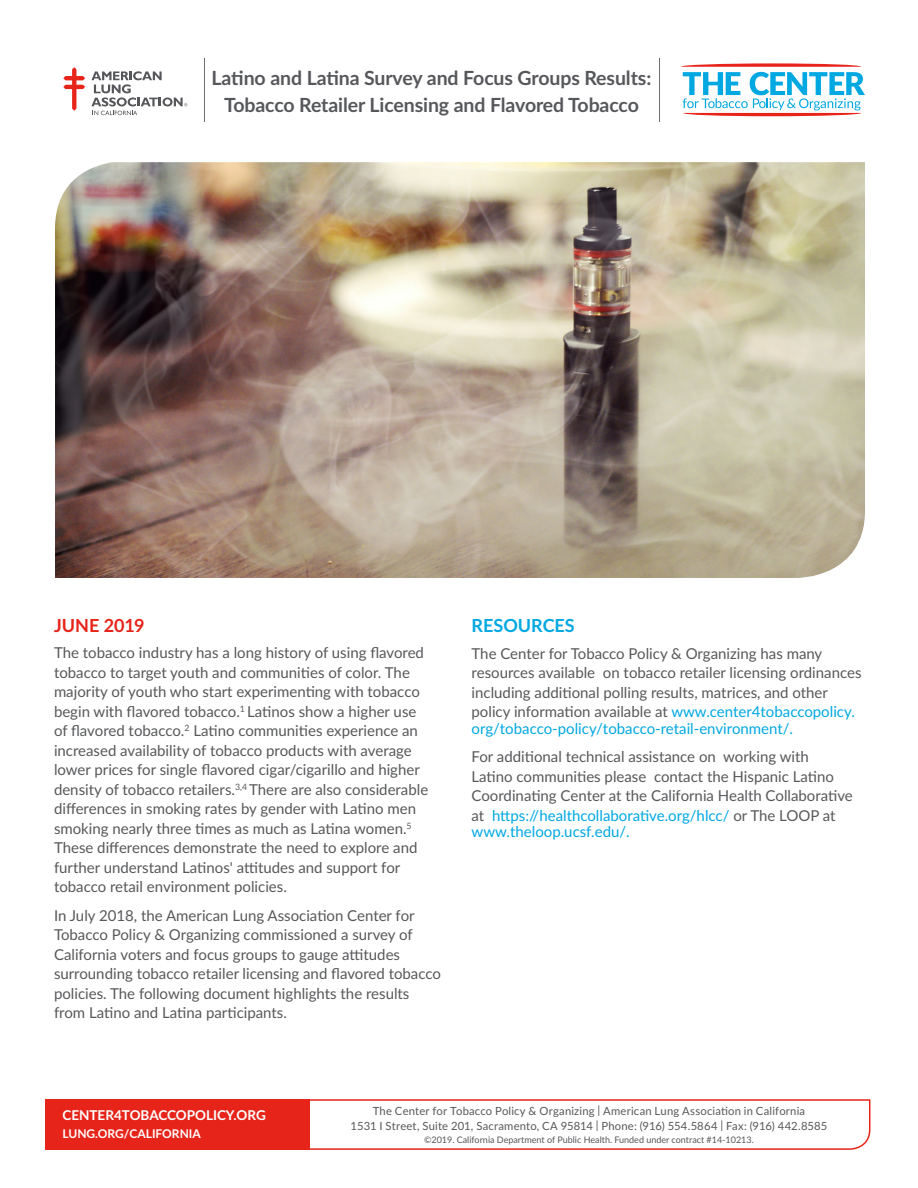
<style>
.page{position:relative;width:918px;height:1188px;background:#fff}
.page>*{position:absolute;margin:0;border:0;box-sizing:border-box;transform-origin:0 0}
.t1{font:700 19.5px/27px "Lato";letter-spacing:-.005em;color:#56575a;text-align:center}
.t2{font:700 18px "Lato";color:#00a8e2}
.Date{font:700 18px "Lato";color:#e72419}
.p{font:15px/19.5px "Lato";color:#57585a}
.p-2{font:15px "Lato";color:#00a8e2}
.t3{font:700 13.5px "Lato";color:#fff}
.t4{font:700 12px "Lato";color:#fff}
.t5{font:11.25px/15px "Lato";letter-spacing:.015em;color:#57585a;text-align:center}
.t6{font:9px "Lato";color:#555659}
.s1{color:#00a8e2}
</style>
<div class="page">
<svg style="left:681px;top:63px;width:184px;height:53px"></svg>
<svg style="left:91px;top:71px;width:96px;height:44px"></svg>
<svg style="left:63px;top:67px;width:22px;height:44px"></svg>
<hr style="left:659px;top:58px;width:1px;height:64px;background:#6e6d70">
<hr style="left:205px;top:58px;width:1px;height:64px;background:#6e6d70">
<svg style="left:309px;top:1099px;width:562px;height:51px"></svg>
<div style="left:45px;top:1099px;width:264px;height:51px;background:#e72419"></div>
<img style="left:55px;top:162px;width:810px;height:416px">
<h1 class="t1" style="left:212px;top:63px;width:441px">Latino and Latina Survey and Focus Groups Results:<br>Tobacco Retailer Licensing and Flavored Tobacco</h1>
<p class="Date" style="left:54px;top:612px;width:92px">JUNE 2019</p>
<p class="p" style="left:54px;top:642px;width:376px">The tobacco industry has a long history of using flavored tobacco to target youth and communities of color. The majority of youth who start experimenting with tobacco begin with flavored tobacco.<sup>1</sup> Latinos show a higher use of flavored tobacco.<sup>2</sup> Latino communities experience an increased availability of tobacco products with average lower prices for single flavored cigar/cigarillo and higher density of tobacco retailers.<sup>3,4</sup> There are also considerable differences in smoking rates by gender with Latino men smoking nearly three times as much as Latina women.<sup>5<br></sup>These differences demonstrate the need to explore and further understand Latinos' attitudes and support for tobacco retail environment policies.</p>
<p class="p" style="left:54px;top:905px;width:388px">In July 2018, the American Lung Association Center for Tobacco Policy &amp; Organizing commissioned a survey of California voters and focus groups to gauge attitudes surrounding tobacco retailer licensing and flavored tobacco policies. The following document highlights the results from Latino and Latina participants.</p>
<h3 class="t2" style="left:472px;top:612px;width:105px">RESOURCES</h3>
<p class="p" style="left:472px;top:643px;width:391px">The Center for Tobacco Policy &amp; Organizing has many resources available on tobacco retailer licensing ordinances including additional polling results, matrices, and other policy information available at <span class="s1">www.center4tobaccopolicy.</span></p>
<p class="p-2" style="left:472px;top:718px;width:323px">org/tobacco-policy/tobacco-retail-environment/.</p>
<p class="p" style="left:472px;top:747px;width:383px">For additional technical assistance on working with Latino communities please contact the Hispanic Latino Coordinating Center at the California Health Collaborative at <span class="s1">https://healthcollaborative.org/hlcc/</span> or The LOOP at</p>
<p class="p-2" style="left:472px;top:821px;width:160px">www.theloop.ucsf.edu/.</p>
<p class="t3" style="left:62px;top:1106px;width:205px">CENTER4TOBACCOPOLICY.ORG</p>
<p class="t4" style="left:62px;top:1125px;width:140px">LUNG.ORG/CALIFORNIA</p>
<p class="t5" style="left:351px;top:1103px;width:478px">The Center for Tobacco Policy &amp; Organizing | American Lung Association in California<br>1531 I Street, Suite 201, Sacramento, CA 95814 | Phone: (916) 554.5864 | Fax: (916) 442.8585</p>
<p class="t6" style="left:424px;top:1134px;width:331px">©2019. California Department of Public Health. Funded under contract #14-10213.</p>
</div>
